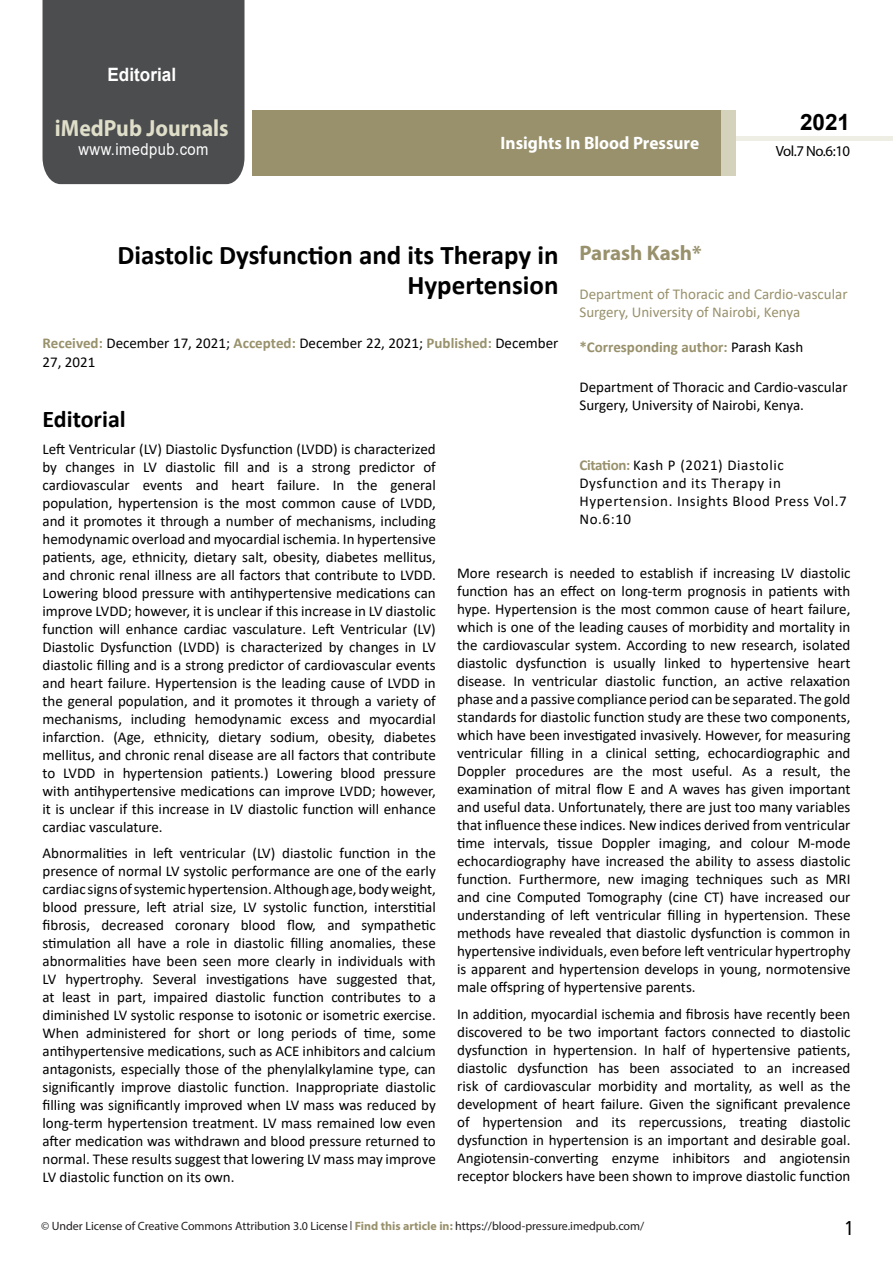
<style>
.page{position:relative;width:893px;height:1263px;background:#fff}
.page>*{position:absolute;margin:0;border:0;box-sizing:border-box;transform-origin:0 0}
.t1{font:700 27px/29.7px "Calibri";color:#000;text-align:right}
.t2{font:25.5px "Tunga";color:#000}
.t3{font:700 24px "Calibri";color:#000}
.t4{font:700 23.4px "Myriad Pro";color:#dfdec9;scale:.93 1}
.t5{font:700 22.5px "Arial";color:#000}
.t6{font:700 21px "Myriad Pro";color:#98916c}
.t7{font:700 18.45px "Arial";color:#fff;scale:.93 1}
.t8{font:700 18px "Myriad Pro";color:#fff;scale:.96 1}
.t9{font:16.5px "Arial";letter-spacing:.03em;color:#fff;scale:.89 1}
.t10{font:15px/18px "Calibri";color:#000;text-align:justify}
.t11{font:15px/18px "Calibri";letter-spacing:.04em;color:#000}
.t12{font:15px/18px "Calibri";color:#98916c}
.t13{font:700 15px "Calibri";color:#98916c}
.t14{font:14.85px "Myriad Pro";letter-spacing:-.03em;color:#000}
.t15{font:12px "Myriad Pro";color:#221e1f}
.s1{font-weight:400;color:#000}
.s2{font-weight:700;color:#98916c}
.s3{font-family:"Tunga";color:#000}
</style>
<div class="page">
<div style="left:43px;top:0;width:201px;height:184px;background:#4c4d4f"></div>
<hr style="left:736px;top:137px;width:157px;height:4px;background:#efeee4">
<div style="left:720px;top:110px;width:16px;height:66px;background:#d4d2bb"></div>
<div style="left:252px;top:110px;width:469px;height:66px;background:#98916c"></div>
<p class="t7" style="left:108px;top:61px;width:75px">Editorial</p>
<h3 class="t4" style="left:55px;top:113px;width:188px">iMedPub Journals</h3>
<p class="t9" style="left:78px;top:138px;width:148px">www.imedpub.com</p>
<p class="t8" style="left:501px;top:132px;width:208px">Insights In Blood Pressure</p>
<h3 class="t5" style="left:800px;top:107px;width:52px">2021</h3>
<p class="t14" style="left:776px;top:141px;width:76px">Vol.7 No.6:10</p>
<h3 class="t6" style="left:579px;top:239px;width:124px">Parash Kash*</h3>
<p class="t12" style="left:579px;top:285px;width:270px">Department of Thoracic and Cardio-vascular<br>Surgery, University of Nairobi, Kenya</p>
<p class="t13" style="left:579px;top:337px;width:225px">*Corresponding author: <span class="s1">Parash Kash</span></p>
<p class="t10" style="left:579px;top:377px;width:270px">Department of Thoracic and Cardio-vascular<br>Surgery, University of Nairobi, Kenya.</p>
<h1 class="t1" style="left:117px;top:240px;width:443px">Diastolic Dysfunction and its Therapy in<br>Hypertension</h1>
<p class="t10" style="left:43px;top:333px;width:517px;line-height:18.8px"><span class="s2">Received:</span> December 17, 2021; <span class="s2">Accepted:</span> December 22, 2021; <span class="s2">Published:</span> December<br>27, 2021</p>
<h3 class="t3" style="left:43px;top:402px;width:85px">Editorial</h3>
<p class="t10" style="left:43px;top:439px;width:395px">Left Ventricular (LV) Diastolic Dysfunction (LVDD) is characterized by changes in LV diastolic fill and is a strong predictor of cardiovascular events and heart failure. In the general population, hypertension is the most common cause of LVDD, and it promotes it through a number of mechanisms, including hemodynamic overload and myocardial ischemia. In hypertensive patients, age, ethnicity, dietary salt, obesity, diabetes mellitus, and chronic renal illness are all factors that contribute to LVDD.<br>Lowering blood pressure with antihypertensive medications can improve LVDD; however, it is unclear if this increase in LV diastolic function will enhance cardiac vasculature. Left Ventricular (LV)<br>Diastolic Dysfunction (LVDD) is characterized by changes in LV diastolic filling and is a strong predictor of cardiovascular events and heart failure. Hypertension is the leading cause of LVDD in the general population, and it promotes it through a variety of mechanisms, including hemodynamic excess and myocardial infarction. (Age, ethnicity, dietary sodium, obesity, diabetes mellitus, and chronic renal disease are all factors that contribute to LVDD in hypertension patients.) Lowering blood pressure with antihypertensive medications can improve LVDD; however, it is unclear if this increase in LV diastolic function will enhance cardiac vasculature.</p>
<p class="t10" style="left:43px;top:844px;width:395px">Abnormalities in left ventricular (LV) diastolic function in the presence of normal LV systolic performance are one of the early cardiac signs of systemic hypertension. Although age, body weight, blood pressure, left atrial size, LV systolic function, interstitial fibrosis, decreased coronary blood flow, and sympathetic stimulation all have a role in diastolic filling anomalies, these abnormalities have been seen more clearly in individuals with LV hypertrophy. Several investigations have suggested that, at least in part, impaired diastolic function contributes to a diminished LV systolic response to isotonic or isometric exercise.<br>When administered for short or long periods of time, some antihypertensive medications, such as ACE inhibitors and calcium antagonists, especially those of the phenylalkylamine type, can significantly improve diastolic function. Inappropriate diastolic filling was significantly improved when LV mass was reduced by long-term hypertension treatment. LV mass remained low even after medication was withdrawn and blood pressure returned to normal. These results suggest that lowering LV mass may improve LV diastolic function on its own.</p>
<p class="t11" style="left:579px;top:456px;width:269px"><span class="s2">Citation:</span> Kash P (2021) Diastolic<br>Dysfunction and its Therapy in<br>Hypertension. Insights Blood Press Vol.7<br>No.6:10</p>
<p class="t10" style="left:457px;top:564px;width:395px">More research is needed to establish if increasing LV diastolic function has an effect on long-term prognosis in patients with hype. Hypertension is the most common cause of heart failure, which is one of the leading causes of morbidity and mortality in the cardiovascular system. According to new research, isolated diastolic dysfunction is usually linked to hypertensive heart disease. In ventricular diastolic function, an active relaxation phase and a passive compliance period can be separated. The gold standards for diastolic function study are these two components, which have been investigated invasively. However, for measuring ventricular filling in a clinical setting, echocardiographic and Doppler procedures are the most useful. As a result, the examination of mitral flow E and A waves has given important and useful data. Unfortunately, there are just too many variables that influence these indices. New indices derived from ventricular time intervals, tissue Doppler imaging, and colour M-mode echocardiography have increased the ability to assess diastolic function. Furthermore, new imaging techniques such as MRI and cine Computed Tomography (cine CT) have increased our understanding of left ventricular filling in hypertension. These methods have revealed that diastolic dysfunction is common in hypertensive individuals, even before left ventricular hypertrophy is apparent and hypertension develops in young, normotensive male offspring of hypertensive parents.</p>
<p class="t10" style="left:457px;top:1004px;width:395px">In addition, myocardial ischemia and fibrosis have recently been discovered to be two important factors connected to diastolic dysfunction in hypertension. In half of hypertensive patients, diastolic dysfunction has been associated to an increased risk of cardiovascular morbidity and mortality, as well as the development of heart failure. Given the significant prevalence of hypertension and its repercussions, treating diastolic dysfunction in hypertension is an important and desirable goal.<br>Angiotensin-converting enzyme inhibitors and angiotensin receptor blockers have been shown to improve diastolic function</p>
<p class="t15" style="left:41px;top:1219px;width:605px">© Under License of Creative Commons Attribution 3.0 License <span class="s3">|</span> <span class="s2">Find this article in:</span> https://blood-pressure.imedpub.com/</p>
<h2 class="t2" style="left:845px;top:1211px;width:9px">1</h2>
</div>
